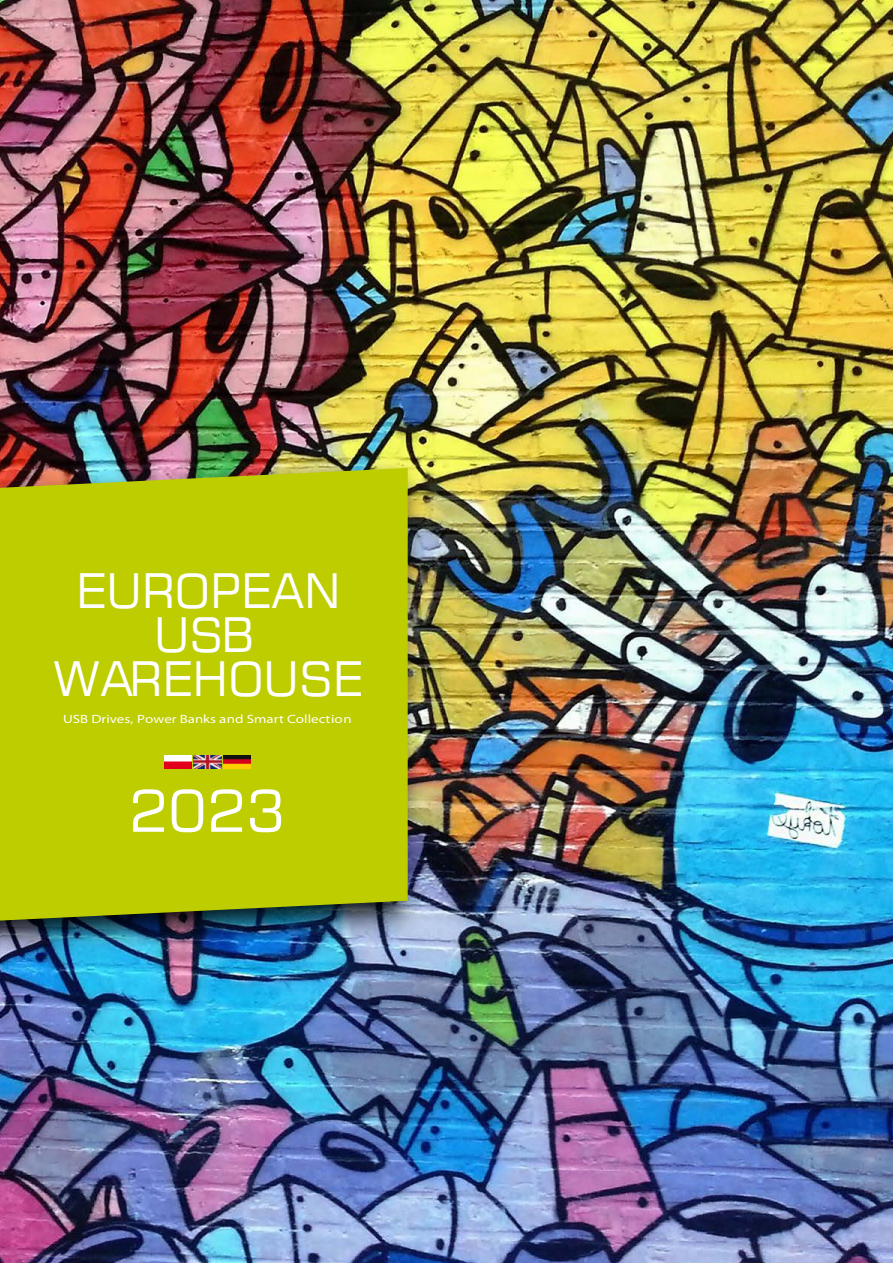
<style>
.page{position:relative;width:893px;height:1263px;background:#fff}
.page>*{position:absolute;margin:0;border:0;box-sizing:border-box;transform-origin:0 0}
.t1{font:57.75px "Square 721 BT";color:#fff}
.t2{font:47.4px/87.8px "Square 721 EU Normal";color:#fff;text-align:center}
.t3{font:semi-expanded 12px "Myriad Pro";color:#fff;scale:1.14 1}
</style>
<div class="page">
<img style="left:0;top:0;width:893px;height:1263px">
<div style="left:0;top:458px;width:424px;height:516px;background:#000;opacity:.9"></div>
<div style="left:0;top:468px;width:408px;height:452px;background:#bdcd00"></div>
<img style="left:165px;top:755px;width:27px;height:13px">
<img style="left:194px;top:755px;width:27px;height:13px">
<img style="left:223px;top:755px;width:27px;height:13px">
<h2 class="t2" style="left:53px;top:547px;width:312px">EUROPEAN<br>WAREHOUSE</h2>
<p class="t3" style="left:63px;top:712px;width:255px">USB Drives, Power Banks and Smart Collection</p>
<h2 class="t2" style="left:154px;top:590px;width:102px">USB</h2>
<h1 class="t1" style="left:129px;top:775px;width:158px">2023</h1>
</div>
